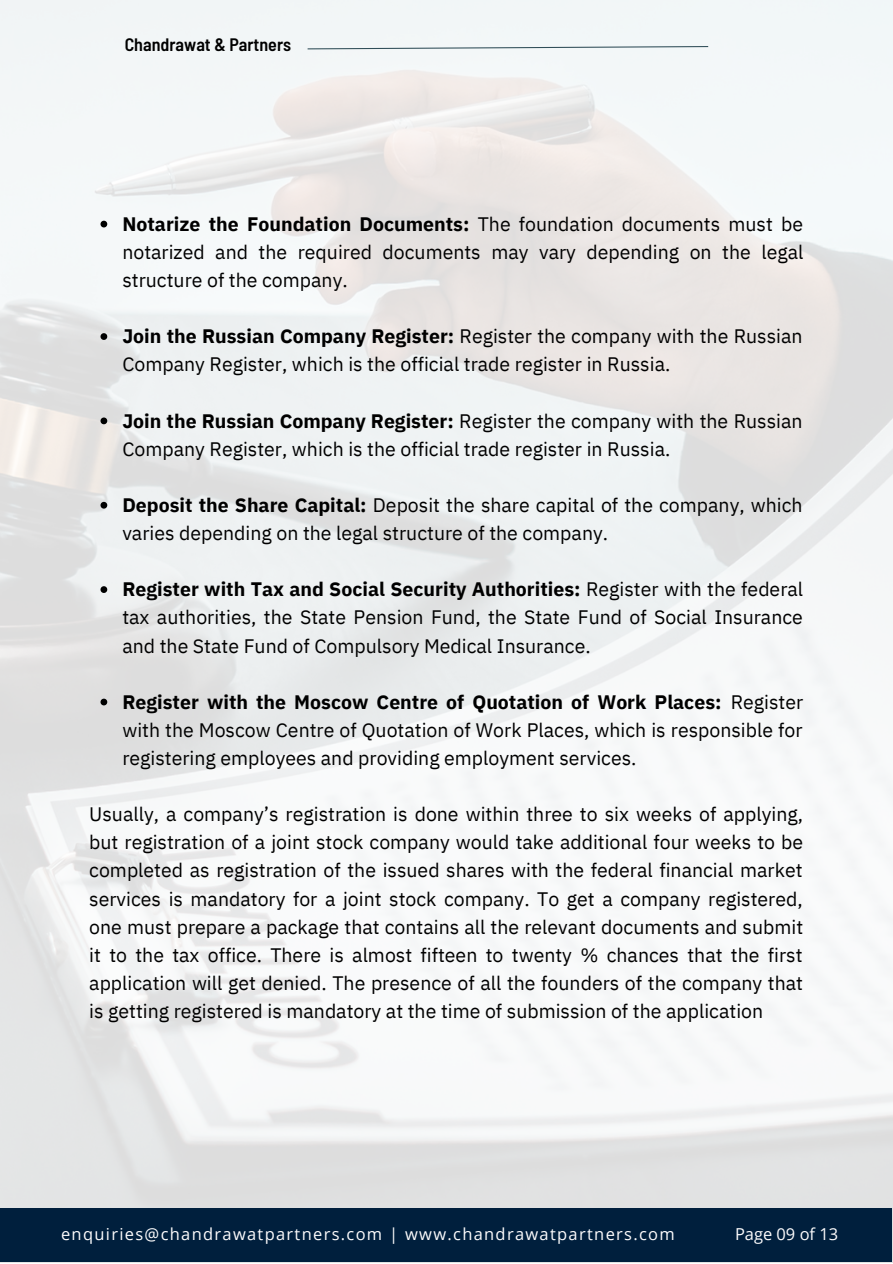
<style>
.page{position:relative;width:893px;height:1264px;background:#fff}
.page>*{position:absolute;margin:0;border:0;box-sizing:border-box;transform-origin:0 0}
.t1{font:19.5px/28px "IBM Plex Sans";color:#000;text-align:justify}
.t2{font:600 semi-condensed 18px "Barlow";color:#000}
.t3{font:16.5px "Open Sans";letter-spacing:.08em;color:#fdfcfd}
.t4{font:16.5px "Open Sans";color:#fdfcfd}
.s1{font-weight:700}
</style>
<div class="page">
<img style="left:0;top:0;width:892px;height:1262px">
<div style="left:0;top:1208px;width:892px;height:53px;background:#001f3d"></div>
<svg style="left:308px;top:46px;width:400px;height:3px"></svg>
<svg style="left:100px;top:221px;width:7px;height:6px"></svg>
<svg style="left:100px;top:333px;width:7px;height:7px"></svg>
<svg style="left:100px;top:417px;width:7px;height:7px"></svg>
<svg style="left:100px;top:502px;width:7px;height:6px"></svg>
<svg style="left:100px;top:586px;width:7px;height:7px"></svg>
<svg style="left:100px;top:698px;width:7px;height:7px"></svg>
<p class="t2" style="left:125px;top:33px;width:168px">Chandrawat &amp; Partners</p>
<p class="t1" style="left:122px;top:209px;width:682px"><span class="s1">Notarize the Foundation Documents:</span> The foundation documents must be notarized and the required documents may vary depending on the legal structure of the company.</p>
<p class="t1" style="left:122px;top:322px;width:681px"><span class="s1">Join the Russian Company Register:</span> Register the company with the Russian<br>Company Register, which is the official trade register in Russia.</p>
<p class="t1" style="left:122px;top:406px;width:681px"><span class="s1">Join the Russian Company Register:</span> Register the company with the Russian<br>Company Register, which is the official trade register in Russia.</p>
<p class="t1" style="left:122px;top:490px;width:681px"><span class="s1">Deposit the Share Capital:</span> Deposit the share capital of the company, which varies depending on the legal structure of the company.</p>
<p class="t1" style="left:122px;top:575px;width:682px"><span class="s1">Register with Tax and Social Security Authorities:</span> Register with the federal tax authorities, the State Pension Fund, the State Fund of Social Insurance and the State Fund of Compulsory Medical Insurance.</p>
<p class="t1" style="left:122px;top:687px;width:682px"><span class="s1">Register with the Moscow Centre of Quotation of Work Places:</span> Register with the Moscow Centre of Quotation of Work Places, which is responsible for registering employees and providing employment services.</p>
<p class="t1" style="left:89px;top:800px;width:715px">Usually, a company’s registration is done within three to six weeks of applying, but registration of a joint stock company would take additional four weeks to be completed as registration of the issued shares with the federal financial market services is mandatory for a joint stock company. To get a company registered, one must prepare a package that contains all the relevant documents and submit it to the tax office. There is almost fifteen to twenty % chances that the first application will get denied. The presence of all the founders of the company that is getting registered is mandatory at the time of submission of the application</p>
<p class="t3" style="left:61px;top:1222px;width:615px">enquiries@chandrawatpartners.com | www.chandrawatpartners.com</p>
<p class="t4" style="left:735px;top:1222px;width:105px">Page 09 of 13</p>
</div>
